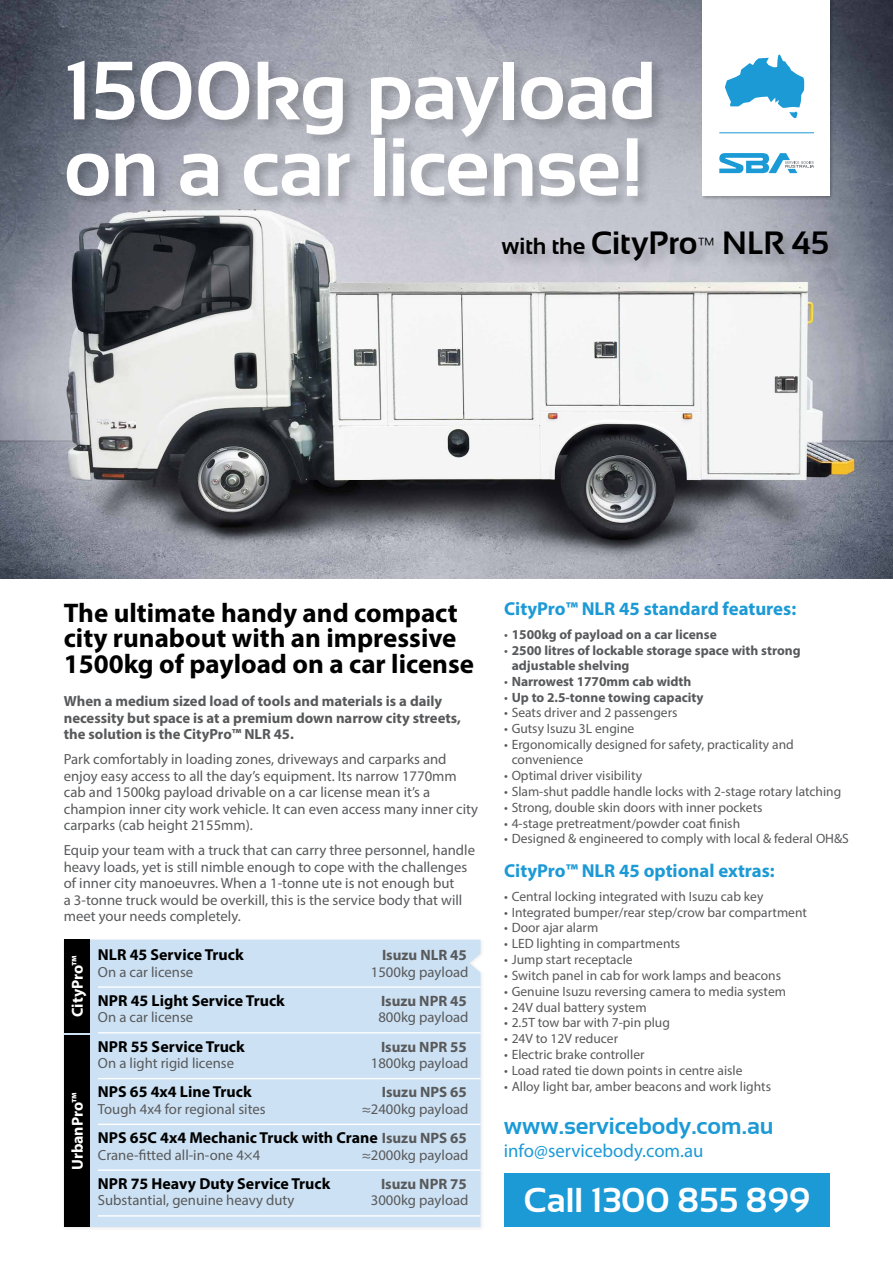
<style>
.page{position:relative;width:893px;height:1263px;background:#fff}
.page>*{position:absolute;margin:0;border:0;box-sizing:border-box;transform-origin:0 0}
.t1{font:700 82.5px/76.5px "Sansation";letter-spacing:-.015em;color:#fff}
.t2{font:700 34.5px "Sansation";color:#fff}
.t3{font:700 32.25px "Sansation";color:#000}
.t4{font:700 27px/25.5px "Myriad Pro";color:#000}
.t5{font:700 23.4px "Sansation";color:#1c9ad6}
.t6{font:700 18.75px "Myriad Pro";color:#1c9ad6}
.t7{font:18.75px "Myriad Pro";color:#1c9ad6}
.t8{font:700 15.9px "Myriad Pro";color:#000}
.t9{font:700 15.9px "Myriad Pro";color:#fff}
.t10{font:700 15px "Myriad Pro";color:#58595b}
.t11{font:14.7px/16.5px "Myriad Pro";color:#58595b}
.t12{font:700 14.7px/16.5px "Myriad Pro";color:#58595b}
.t13{font:13.5px/15px "Myriad Pro";color:#58595b}
.t14{font:700 13.5px/15px "Myriad Pro";color:#58595b}
.s1{font-size:23.25px}
.s2{font-size:15px;color:#58595b}
.s3{font-weight:400}
</style>
<div class="page">
<div style="left:61px;top:937px;width:424px;height:295px;background:#000;opacity:.15"></div>
<div style="left:64px;top:940px;width:416px;height:287px;background:#cce1f3"></div>
<hr style="left:98px;top:986px;width:382px;height:2px;background:#fff">
<hr style="left:98px;top:1032px;width:382px;height:1px;background:#fff">
<hr style="left:98px;top:1078px;width:382px;height:1px;background:#fff">
<hr style="left:98px;top:1124px;width:382px;height:1px;background:#fff">
<hr style="left:98px;top:1169px;width:382px;height:2px;background:#fff">
<hr style="left:98px;top:1215px;width:382px;height:1px;background:#fff">
<img style="left:0;top:0;width:893px;height:578px">
<div style="left:702px;top:0;width:127px;height:195px;background:#fff"></div>
<svg style="left:758px;top:54px;width:24px;height:5px"></svg>
<div style="left:65px;top:59px;width:777px;height:216px;background:#000;opacity:.2"></div>
<div style="left:504px;top:1173px;width:325px;height:53px;background:#1c9ad6"></div>
<div style="left:64px;top:940px;width:26px;height:93px;background:#000"></div>
<div style="left:64px;top:1036px;width:26px;height:191px;background:#000"></div>
<h1 class="t1" style="left:64px;top:53px;width:594px">1500kg payload on a car license!</h1>
<h3 class="t3" style="left:501px;top:225px;width:329px"><span class="s1">with the</span> CityPro<span class="s1">™</span> NLR 45</h3>
<h3 class="t4" style="left:64px;top:599px;width:412px">The ultimate handy and compact city runabout with an impressive<br>1500kg of payload on a car license</h3>
<p class="t12" style="left:64px;top:692px;width:399px">When a medium sized load of tools and materials is a daily necessity but space is at a premium down narrow city streets, the solution is the CityPro™ NLR 45.</p>
<p class="t11" style="left:64px;top:751px;width:416px">Park comfortably in loading zones, driveways and carparks and enjoy easy access to all the day’s equipment. Its narrow 1770mm cab and 1500kg payload drivable on a car license mean it’s a champion inner city work vehicle. It can even access many inner city carparks (cab height 2155mm).</p>
<p class="t11" style="left:64px;top:842px;width:413px">Equip your team with a truck that can carry three personnel, handle heavy loads, yet is still nimble enough to cope with the challenges of inner city manoeuvres. When a 1-tonne ute is not enough but<br>a 3-tonne truck would be overkill, this is the service body that will meet your needs completely.</p>
<p class="t9" style="left:67px;top:1017px;width:63px;rotate:-90deg">CityPro™</p>
<p class="t9" style="left:67px;top:1170px;width:79px;rotate:-90deg">UrbanPro™</p>
<p class="t8" style="left:98px;top:944px;width:147px">NLR 45 Service Truck</p>
<p class="t10" style="left:382px;top:945px;width:86px">Isuzu NLR 45</p>
<p class="t11" style="left:98px;top:963px;width:97px">On a car license</p>
<p class="t11" style="left:371px;top:963px;width:99px">1500kg payload</p>
<p class="t8" style="left:98px;top:990px;width:188px">NPR 45 Light Service Truck</p>
<p class="t10" style="left:381px;top:991px;width:87px">Isuzu NPR 45</p>
<p class="t11" style="left:98px;top:1009px;width:97px">On a car license</p>
<p class="t11" style="left:378px;top:1009px;width:92px">800kg payload</p>
<p class="t8" style="left:98px;top:1036px;width:148px">NPR 55 Service Truck</p>
<p class="t10" style="left:381px;top:1037px;width:87px">Isuzu NPR 55</p>
<p class="t11" style="left:98px;top:1055px;width:138px">On a light rigid license</p>
<p class="t11" style="left:371px;top:1055px;width:99px">1800kg payload</p>
<p class="t8" style="left:98px;top:1082px;width:155px">NPS 65 4x4 Line Truck</p>
<p class="t10" style="left:382px;top:1082px;width:87px">Isuzu NPS 65</p>
<p class="t11" style="left:98px;top:1100px;width:169px">Tough 4x4 for regional sites</p>
<p class="t11" style="left:362px;top:1100px;width:108px">≈2400kg payload</p>
<p class="t8" style="left:98px;top:1127px;width:371px">NPS 65C 4x4 Mechanic Truck with Crane <span class="s2">Isuzu NPS 65</span></p>
<p class="t11" style="left:98px;top:1146px;width:164px">Crane-fitted all-in-one 4×4</p>
<p class="t11" style="left:362px;top:1146px;width:108px">≈2000kg payload</p>
<p class="t8" style="left:98px;top:1173px;width:234px">NPR 75 Heavy Duty Service Truck</p>
<p class="t10" style="left:381px;top:1174px;width:87px">Isuzu NPR 75</p>
<p class="t11" style="left:98px;top:1192px;width:198px">Substantial, genuine heavy duty</p>
<p class="t11" style="left:371px;top:1192px;width:99px">3000kg payload</p>
<h3 class="t6" style="left:504px;top:597px;width:293px">CityPro™ NLR 45 standard features:</h3>
<p class="t14" style="left:504px;top:626px;width:214px"><span class="s3">•</span> 1500kg of payload on a car license</p>
<p class="t14" style="left:512px;top:642px;width:290px;text-indent:-8px"><span class="s3">•</span> 2500 litres of lockable storage space with strong adjustable shelving</p>
<p class="t14" style="left:504px;top:673px;width:189px"><span class="s3">•</span> Narrowest 1770mm cab width</p>
<p class="t14" style="left:504px;top:689px;width:201px"><span class="s3">•</span> Up to 2.5-tonne towing capacity</p>
<p class="t13" style="left:504px;top:705px;width:175px">• Seats driver and 2 passengers</p>
<p class="t13" style="left:504px;top:721px;width:132px">• Gutsy Isuzu 3L engine</p>
<p class="t13" style="left:512px;top:737px;width:284px;text-indent:-8px">• Ergonomically designed for safety, practicality and convenience</p>
<p class="t13" style="left:504px;top:768px;width:139px">• Optimal driver visibility</p>
<p class="t13" style="left:504px;top:783px;width:339px">• Slam-shut paddle handle locks with 2-stage rotary latching</p>
<p class="t13" style="left:504px;top:799px;width:260px">• Strong, double skin doors with inner pockets</p>
<p class="t13" style="left:504px;top:815px;width:237px">• 4-stage pretreatment/powder coat finish</p>
<p class="t13" style="left:504px;top:831px;width:346px">• Designed &amp; engineered to comply with local &amp; federal OH&amp;S</p>
<h3 class="t6" style="left:504px;top:858px;width:272px">CityPro™ NLR 45 optional extras:</h3>
<p class="t13" style="left:504px;top:888px;width:261px">• Central locking integrated with Isuzu cab key</p>
<p class="t13" style="left:504px;top:904px;width:304px">• Integrated bumper/rear step/crow bar compartment</p>
<p class="t13" style="left:504px;top:920px;width:96px">• Door ajar alarm</p>
<p class="t13" style="left:504px;top:936px;width:178px">• LED lighting in compartments</p>
<p class="t13" style="left:504px;top:952px;width:130px">• Jump start receptacle</p>
<p class="t13" style="left:504px;top:968px;width:278px">• Switch panel in cab for work lamps and beacons</p>
<p class="t13" style="left:504px;top:983px;width:283px">• Genuine Isuzu reversing camera to media system</p>
<p class="t13" style="left:504px;top:999px;width:144px">• 24V dual battery system</p>
<p class="t13" style="left:504px;top:1015px;width:167px">• 2.5T tow bar with 7-pin plug</p>
<p class="t13" style="left:504px;top:1031px;width:115px">• 24V to 12V reducer</p>
<p class="t13" style="left:504px;top:1047px;width:142px">• Electric brake controller</p>
<p class="t13" style="left:504px;top:1063px;width:240px">• Load rated tie down points in centre aisle</p>
<p class="t13" style="left:504px;top:1078px;width:268px">• Alloy light bar, amber beacons and work lights</p>
<h3 class="t5" style="left:504px;top:1113px;width:271px">www.servicebody.com.au</h3>
<h3 class="t7" style="left:504px;top:1139px;width:201px">info@servicebody.com.au</h3>
<h2 class="t2" style="left:523px;top:1181px;width:288px">Call 1300 855 899</h2>
</div>
